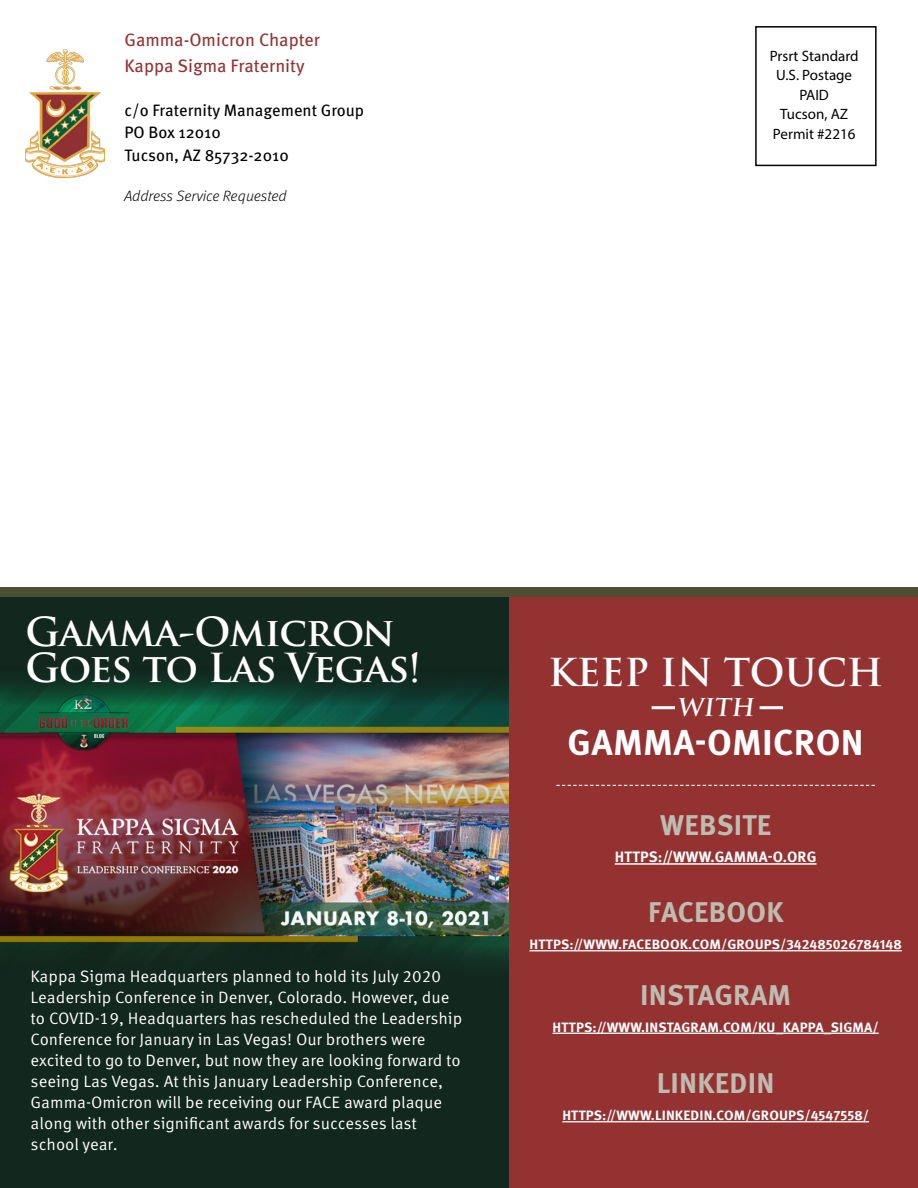
<style>
.page{position:relative;width:918px;height:1188px;background:#fff}
.page>*{position:absolute;margin:0;border:0;box-sizing:border-box;transform-origin:0 0}
.t1{font:700 39px/36px "Trajan Pro";letter-spacing:-.02em;color:#fff}
.t2{font:700 37.5px "Trajan Pro";color:#fff}
.t3{font:700 36px "Meta Pro";letter-spacing:.01em;color:#fff}
.t4{font:700 28.5px "Meta Pro";letter-spacing:.01em;color:#bebcb1}
.t5{font:700 24px "Trajan Pro";color:#fff}
.t6{font:18px/25.5px "Meta Pro";color:#943232}
.t7{font:16.5px/21px "Meta Correspondence Pro";color:#fff}
.t8{font:16.5px/22.5px "Meta Pro";color:#000}
.t9{font:15px/19.5px "Myriad Pro";color:#000;text-align:center}
.t10{font:italic 300 15px "Meta Pro";color:#000}
.t11{font:700 15px "Meta Pro";letter-spacing:.01em;color:#fff}
.t12{font:700 13.5px "Meta Pro";letter-spacing:.01em;color:#fff}
.s1{font-size:28.2px}
</style>
<div class="page">
<div style="left:0;top:589px;width:509px;height:599px;background:#12271e"></div>
<img style="left:0;top:679px;width:509px;height:284px">
<div style="left:509px;top:597px;width:409px;height:591px;background:#943232"></div>
<img style="left:26px;top:50px;width:79px;height:127px">
<div style="left:0;top:587px;width:918px;height:10px;background:#4d4f34"></div>
<div style="left:755px;top:26px;width:122px;height:140px;border:2px solid #000"></div>
<hr style="left:615px;top:863px;width:202px;height:2px;background:#fff">
<hr style="left:529px;top:950px;width:373px;height:1px;background:#fff">
<hr style="left:553px;top:1033px;width:326px;height:1px;background:#fff">
<hr style="left:562px;top:1121px;width:307px;height:1px;background:#fff">
<hr style="left:760px;top:706px;width:23px;height:3px;background:#fff">
<hr style="left:652px;top:706px;width:23px;height:3px;background:#fff">
<svg style="left:556px;top:785px;width:319px;height:1px"></svg>
<p class="t6" style="left:124px;top:26px;width:197px">Gamma-Omicron Chapter<br>Kappa Sigma Fraternity</p>
<p class="t8" style="left:124px;top:98px;width:241px">c/o Fraternity Management Group<br>PO Box 12010<br>Tucson, AZ 85732-2010</p>
<p class="t10" style="left:124px;top:185px;width:163px">Address Service Requested</p>
<p class="t9" style="left:770px;top:46px;width:90px">Prsrt Standard<br>U.S. Postage<br>PAID<br>Tucson, AZ<br>Permit #2216</p>
<h1 class="t1" style="left:26px;top:614px;width:397px">Gamma-Omicron<br>Goes to Las Vegas!</h1>
<p class="t7" style="left:31px;top:965px;width:433px">Kappa Sigma Headquarters planned to hold its July 2020<br>Leadership Conference in Denver, Colorado. However, due to COVID-19, Headquarters has rescheduled the Leadership Conference for January in Las Vegas! Our brothers were excited to go to Denver, but now they are looking forward to seeing Las Vegas. At this January Leadership Conference, Gamma-Omicron will be receiving our FACE award plaque along with other significant awards for successes last school year.</p>
<h2 class="t2" style="left:548px;top:649px;width:337px">KEEP IN TOUCH</h2>
<h3 class="t5" style="left:677px;top:693px;width:82px">WITH</h3>
<h3 class="t3" style="left:568px;top:714px;width:298px">GAMMA-OMICRON</h3>
<h3 class="t4" style="left:660px;top:803px;width:113px">WEBSITE</h3>
<p class="t11" style="left:615px;top:845px;width:203px">HTTPS://WWW.GAMMA-O.ORG</p>
<h3 class="t4" style="left:648px;top:890px;width:137px">FACEBOOK</h3>
<p class="t12" style="left:529px;top:934px;width:374px">HTTPS://WWW.FACEBOOK.COM/GROUPS/342485026784148</p>
<h3 class="t4" style="left:640px;top:972px;width:153px">INSTAGRAM</h3>
<p class="t12" style="left:553px;top:1016px;width:328px">HTTPS://WWW.INSTAGRAM.COM/KU_KAPPA_SIGMA/</p>
<h3 class="t4" style="left:657px;top:1061px;width:119px">LINKE<span class="s1">D</span>IN</h3>
<p class="t12" style="left:562px;top:1105px;width:308px">HTTPS://WWW.LINKEDIN.COM/GROUPS/4547558/</p>
</div>
